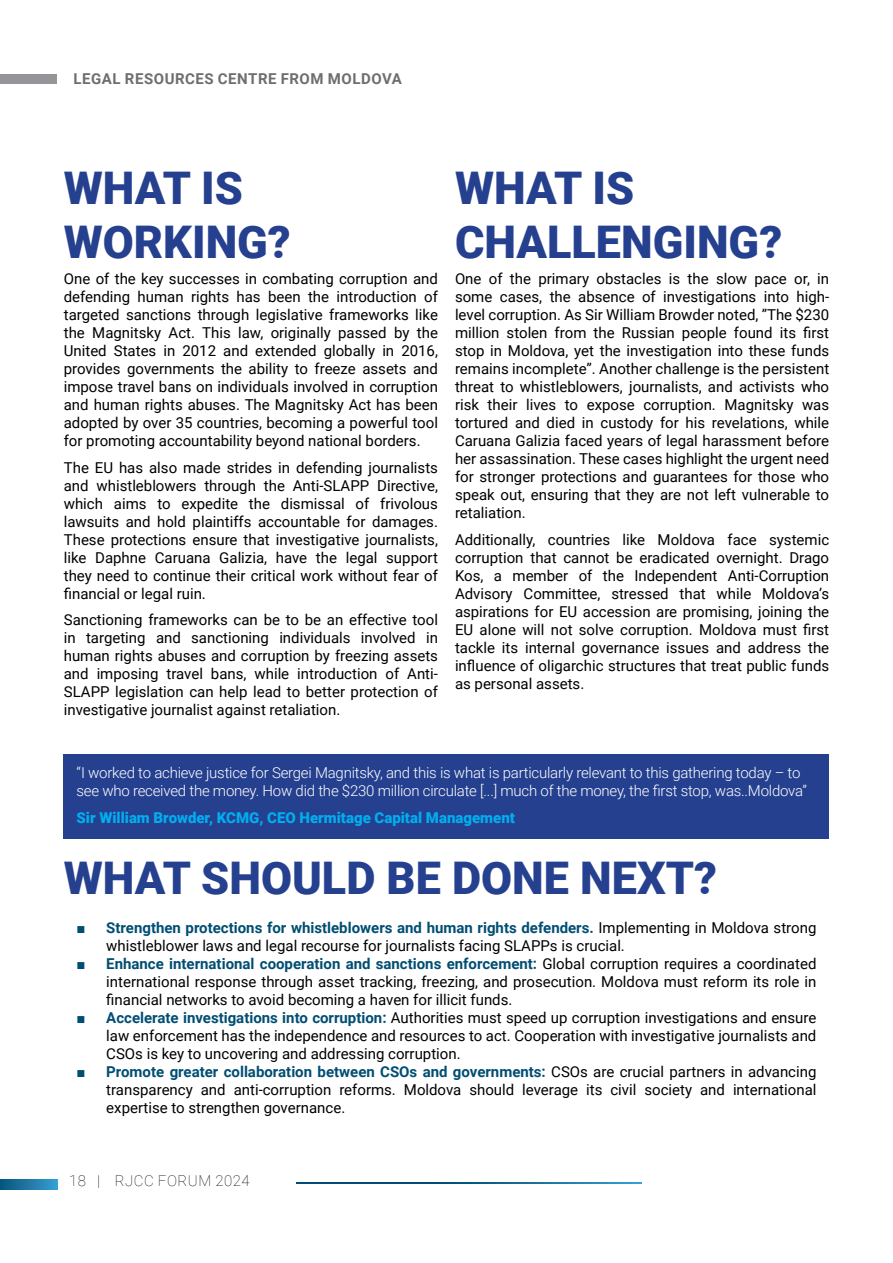
<style>
.page{position:relative;width:893px;height:1263px;background:#fff}
.page>*{position:absolute;margin:0;border:0;box-sizing:border-box;transform-origin:0 0}
.t1{font:900 45px/54px "Roboto";color:#25408f}
.t2{font:15px/18px "Roboto";color:#000;text-align:justify}
.t3{font:300 15px/18px "Roboto";letter-spacing:-.015em;color:#fff}
.t4{font:900 15px "Roboto";color:#00aeef}
.t5{font:700 15px "Roboto";letter-spacing:.035em;color:#6d6e71}
.t6{font:100 15px "Roboto";letter-spacing:.035em;color:#000}
.s1{font-family:"Arial";color:#004e73}
.s2{font-weight:700;color:#004e73}
</style>
<div class="page">
<div style="left:0;top:74px;width:57px;height:10px;background:#939598"></div>
<svg style="left:296px;top:1182px;width:345px;height:2px"></svg>
<svg style="left:0;top:1180px;width:57px;height:9px"></svg>
<div style="left:64px;top:754px;width:765px;height:59px;background:#25408f"></div>
<div style="left:64px;top:799px;width:765px;height:40px;background:#25408f"></div>
<p class="t5" style="left:74px;top:68px;width:330px">LEGAL RESOURCES CENTRE FROM MOLDOVA</p>
<h1 class="t1" style="left:64px;top:159px;width:229px">WHAT IS<br>WORKING?</h1>
<p class="t2" style="left:64px;top:269px;width:376px">One of the key successes in combating corruption and defending human rights has been the introduction of targeted sanctions through legislative frameworks like the Magnitsky Act. This law, originally passed by the United States in 2012 and extended globally in 2016, provides governments the ability to freeze assets and impose travel bans on individuals involved in corruption and human rights abuses. The Magnitsky Act has been adopted by over 35 countries, becoming a powerful tool for promoting accountability beyond national borders.</p>
<p class="t2" style="left:64px;top:458px;width:376px">The EU has also made strides in defending journalists and whistleblowers through the Anti-SLAPP Directive, which aims to expedite the dismissal of frivolous lawsuits and hold plaintiffs accountable for damages.<br>These protections ensure that investigative journalists, like Daphne Caruana Galizia, have the legal support they need to continue their critical work without fear of financial or legal ruin.</p>
<p class="t2" style="left:64px;top:610px;width:376px">Sanctioning frameworks can be to be an effective tool in targeting and sanctioning individuals involved in human rights abuses and corruption by freezing assets and imposing travel bans, while introduction of Anti-SLAPP legislation can help lead to better protection of investigative journalist against retaliation.</p>
<h1 class="t1" style="left:455px;top:159px;width:329px">WHAT IS<br>CHALLENGING?</h1>
<p class="t2" style="left:455px;top:269px;width:376px">One of the primary obstacles is the slow pace or, in some cases, the absence of investigations into high&shy;level corruption. As Sir William Browder noted, ”The $230 million stolen from the Russian people found its first stop in Moldova, yet the investigation into these funds remains incomplete”. Another challenge is the persistent threat to whistleblowers, journalists, and activists who risk their lives to expose corruption. Magnitsky was tortured and died in custody for his revelations, while Caruana Galizia faced years of legal harassment before her assassination. These cases highlight the urgent need for stronger protections and guarantees for those who speak out, ensuring that they are not left vulnerable to retaliation.</p>
<p class="t2" style="left:455px;top:530px;width:376px">Additionally, countries like Moldova face systemic corruption that cannot be eradicated overnight. Drago Kos, a member of the Independent Anti-Corruption Advisory Committee, stressed that while Moldova’s aspirations for EU accession are promising, joining the EU alone will not solve corruption. Moldova must first tackle its internal governance issues and address the influence of oligarchic structures that treat public funds as personal assets.</p>
<p class="t3" style="left:77px;top:763px;width:732px">“I worked to achieve justice for Sergei Magnitsky, and this is what is particularly relevant to this gathering today – to see who received the money. How did the $230 million circulate [...] much of the money, the first stop, was..Moldova”</p>
<p class="t4" style="left:77px;top:807px;width:440px">Sir William Browder, KCMG, CEO Hermitage Capital Management</p>
<h1 class="t1" style="left:64px;top:849px;width:655px">WHAT SHOULD BE DONE NEXT?</h1>
<p class="t2" style="left:106px;top:918px;width:712px;text-indent:-30px"><span class="s1">■</span> <span class="s2">Strengthen protections for whistleblowers and human rights defenders.</span> Implementing in Moldova strong whistleblower laws and legal recourse for journalists facing SLAPPs is crucial.</p>
<p class="t2" style="left:106px;top:954px;width:712px;text-indent:-30px"><span class="s1">■</span> <span class="s2">Enhance international cooperation and sanctions enforcement:</span> Global corruption requires a coordinated international response through asset tracking, freezing, and prosecution. Moldova must reform its role in financial networks to avoid becoming a haven for illicit funds.</p>
<p class="t2" style="left:106px;top:1008px;width:712px;text-indent:-30px"><span class="s1">■</span> <span class="s2">Accelerate investigations into corruption:</span> Authorities must speed up corruption investigations and ensure law enforcement has the independence and resources to act. Cooperation with investigative journalists and CSOs is key to uncovering and addressing corruption.</p>
<p class="t2" style="left:106px;top:1062px;width:712px;text-indent:-30px"><span class="s1">■</span> <span class="s2">Promote greater collaboration between CSOs and governments:</span> CSOs are crucial partners in advancing transparency and anti-corruption reforms. Moldova should leverage its civil society and international expertise to strengthen governance.</p>
<p class="t6" style="left:69px;top:1170px;width:182px">18 | RJCC FORUM 2024</p>
</div>
